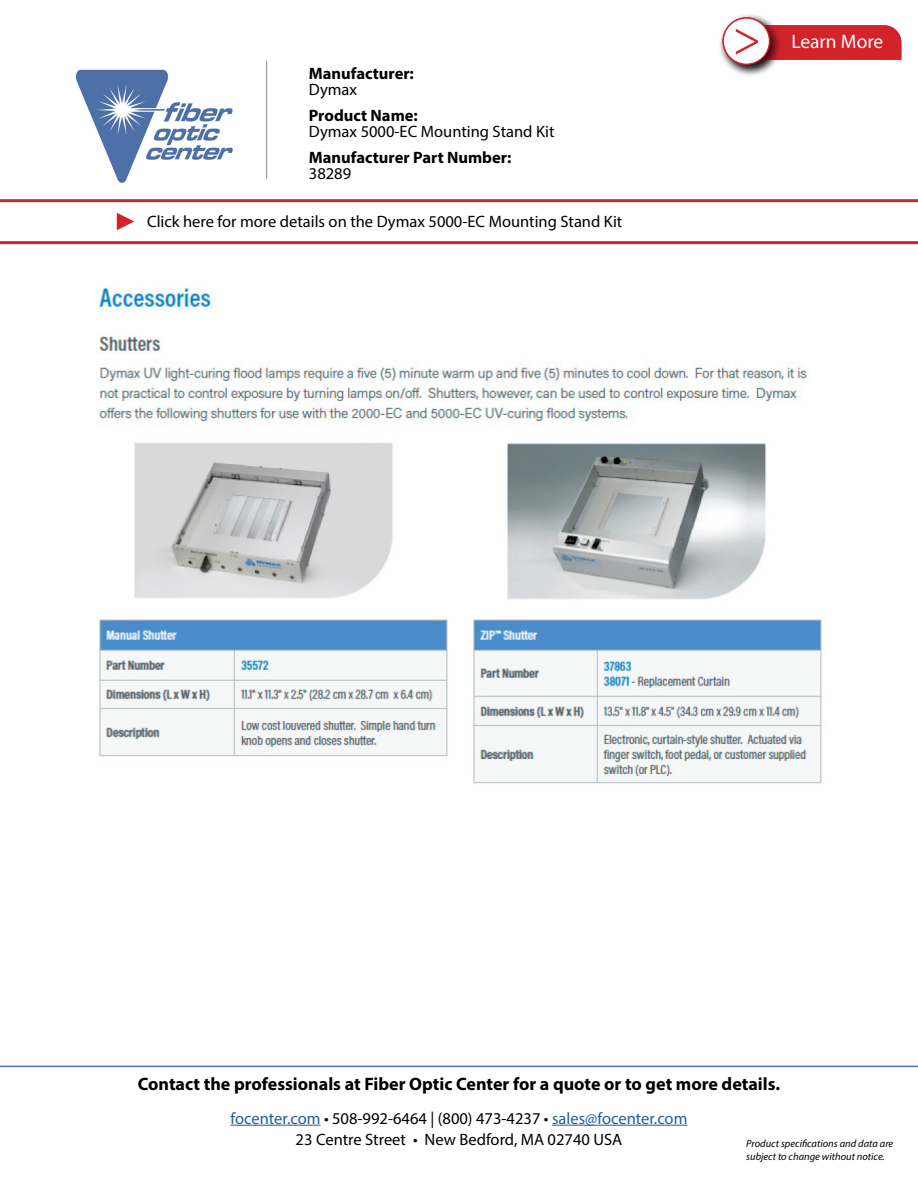
<style>
.page{position:relative;width:918px;height:1188px;background:#fff}
.page>*{position:absolute;margin:0;border:0;box-sizing:border-box;transform-origin:0 0}
.t1{font:51px "Minion Pro";color:#d2232a}
.t2{font:19.5px "Myriad Pro";color:#fff}
.t3{font:700 18px "Myriad Pro";color:#000}
.t4{font:16.5px/16.5px "Myriad Pro";color:#000}
.t5{font:16.5px "Myriad Pro";color:#215e9e}
.t6{font:700 16.5px/16.5px "Myriad Pro";color:#000}
.t7{font:italic 10.5px "Myriad Pro";color:#000}
.s1{font-weight:400}
.s2{font-weight:700}
.s3{color:#000}
</style>
<div class="page">
<hr style="left:231px;top:1125px;width:90px;height:1px;background:#215e9e">
<hr style="left:552px;top:1125px;width:135px;height:1px;background:#215e9e">
<hr style="left:0;top:1066px;width:918px;height:1px;background:#4f70a8">
<img style="left:75px;top:69px;width:158px;height:114px">
<hr style="left:266px;top:61px;width:1px;height:118px;background:#8a8c8e">
<hr style="left:0;top:241px;width:918px;height:3px;background:#d2232a">
<svg style="left:117px;top:213px;width:17px;height:17px"></svg>
<div style="left:783px;top:25px;width:118px;height:35px;background:#d2232a"></div>
<div style="left:718px;top:13px;width:65px;height:64px;background:#000;opacity:.75"></div>
<div style="left:723px;top:18px;width:47px;height:46px;background:#fff;border-radius:50%"></div>
<div style="left:723px;top:17px;width:47px;height:48px;border:1px solid #d2232a;border-radius:50%"></div>
<hr style="left:0;top:199px;width:918px;height:3px;background:#d2232a">
<img style="left:96px;top:288px;width:726px;height:496px">
<p class="t6" style="left:309px;top:64px;width:107px">Manufacturer:<br><span class="s1">Dymax</span></p>
<p class="t4" style="left:309px;top:107px;width:247px"><span class="s2">Product Name:<br></span>Dymax 5000-EC Mounting Stand Kit</p>
<p class="t6" style="left:309px;top:148px;width:204px">Manufacturer Part Number:</p>
<p class="t4" style="left:309px;top:165px;width:44px">38289</p>
<p class="t4" style="left:147px;top:213px;width:477px">Click here for more details on the Dymax 5000-EC Mounting Stand Kit</p>
<p class="t1" style="left:733px;top:4px;width:30px">&gt;</p>
<p class="t2" style="left:791px;top:30px;width:93px">Learn More</p>
<p class="t3" style="left:138px;top:1072px;width:644px">Contact the professionals at Fiber Optic Center for a quote or to get more details.</p>
<p class="t5" style="left:231px;top:1108px;width:458px">focenter.com <span class="s3">• 508-992-6464 | (800) 473-4237 •</span> sales@focenter.com</p>
<p class="t4" style="left:296px;top:1131px;width:328px">23 Centre Street • New Bedford, MA 02740 USA</p>
<p class="t7" style="left:746px;top:1137px;width:149px">Product specifications and data are</p>
<p class="t7" style="left:746px;top:1150px;width:140px">subject to change without notice.</p>
</div>
